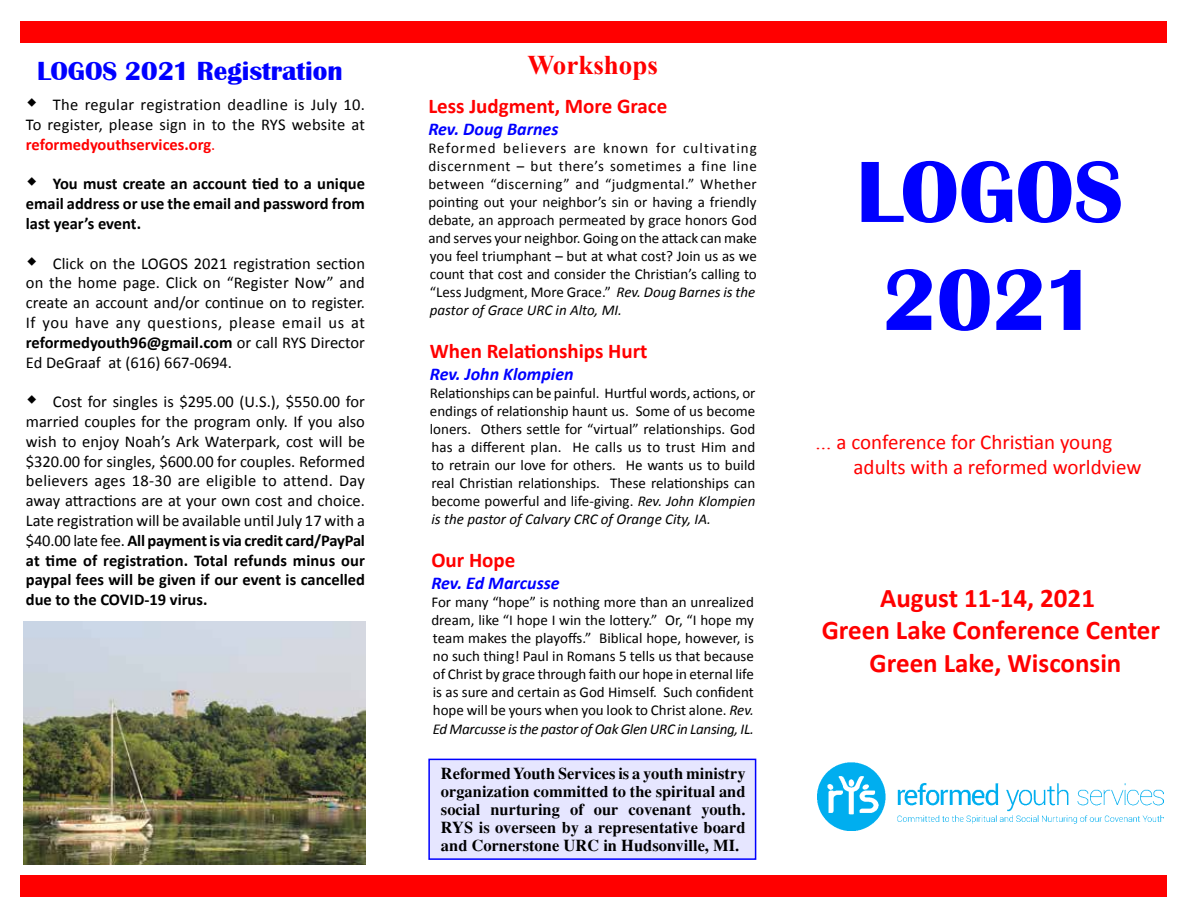
<style>
.page{position:relative;width:1188px;height:918px;background:#fff}
.page>*{position:absolute;margin:0;border:0;box-sizing:border-box;transform-origin:0 0}
.t1{font:700 90px/108px "Britannic Becker";color:#00f}
.t2{font:700 27px/32.4px "Calibri";color:#f00;text-align:center}
.t3{font:700 27px "Britannic Becker";color:#00f}
.t4{font:700 27px "Times New Roman";color:#f00}
.t5{font:21px/25.2px "Calibri";color:#f00}
.t6{font:700 21px "Calibri";color:#f00}
.t7{font:italic 700 18px "Calibri";color:#00f}
.t8{font:16.5px/19.8px "Calibri";letter-spacing:.005em;color:#000;text-align:justify}
.t9{font:700 16.5px/18px "Times";color:#000;text-align:justify}
.t10{font:700 16.5px/19.8px "Calibri";color:#000;text-align:justify}
.t11{font:15px/18px "Calibri";color:#000;text-align:justify}
.t12{font:italic 15px "Calibri";letter-spacing:-.02em;color:#000}
.s1{font-weight:700;color:#f00}
.s2{color:#f00}
.s3{font-weight:700}
.s4{font-style:italic}
.s5{font-family:"Times New Roman"}
</style>
<div class="page">
<img style="left:24px;top:621px;width:341px;height:244px">
<div style="left:20px;top:22px;width:1147px;height:21px;background:#f00"></div>
<div style="left:20px;top:875px;width:1147px;height:21px;background:#f00"></div>
<img style="left:818px;top:762px;width:346px;height:69px">
<div style="left:428px;top:759px;width:328px;height:101px;background:#e6e6ff;border:2px solid #00f"></div>
<h2 class="t3" style="left:37px;top:55px;width:307px">LOGOS 2021 Registration</h2>
<p class="t8" style="left:26px;top:94px;width:341px;text-indent:27px">The regular registration deadline is July 10.<br>To register, please sign in to the RYS website at <span class="s1">reformedyouthservices.org</span><span class="s2">.</span></p>
<p class="t10" style="left:26px;top:173px;width:341px;text-indent:27px">You must create an account tied to a unique email address or use the email and password from last year’s event.</p>
<p class="t8" style="left:26px;top:253px;width:341px;text-indent:27px">Click on the LOGOS 2021 registration section on the home page. Click on “Register Now” and create an account and/or continue on to register.<br>If you have any questions, please email us at <span class="s3">reformedyouth96@gmail.com</span> or call RYS Director Ed DeGraaf at (616) 667-0694.</p>
<p class="t8" style="left:26px;top:391px;width:341px;text-indent:27px">Cost for singles is $295.00 (U.S.), $550.00 for married couples for the program only. If you also wish to enjoy Noah’s Ark Waterpark, cost will be $320.00 for singles, $600.00 for couples. Reformed believers ages 18-30 are eligible to attend. Day away attractions are at your own cost and choice.<br>Late registration will be available until July 17 with a $40.00 late fee. <span class="s3">All payment is via credit card/PayPal at time of registration. Total refunds minus our paypal fees will be given if our event is cancelled due to the COVID-19 virus.</span></p>
<h2 class="t4" style="left:527px;top:49px;width:132px">Workshops</h2>
<h3 class="t6" style="left:428px;top:93px;width:240px">Less Judgment, More Grace</h3>
<p class="t7" style="left:428px;top:118px;width:132px">Rev. Doug Barnes</p>
<p class="t11" style="left:428px;top:138px;width:330px">Reformed believers are known for cultivating discernment – but there’s sometimes a fine line between “discerning” and “judgmental.” Whether pointing out your neighbor’s sin or having a friendly debate, an approach permeated by grace honors God and serves your neighbor. Going on the attack can make you feel triumphant – but at what cost? Join us as we count that cost and consider the Christian’s calling to “Less Judgment, More Grace.” <span class="s4">Rev. Doug Barnes is the pastor of Grace URC in Alto, MI.</span></p>
<h3 class="t6" style="left:430px;top:338px;width:219px">When Relationships Hurt</h3>
<p class="t7" style="left:430px;top:363px;width:145px">Rev. John Klompien</p>
<p class="t11" style="left:430px;top:383px;width:327px">Relationships can be painful. Hurtful words, actions, or endings of relationship haunt us. Some of us become loners. Others settle for “virtual” relationships. God has a different plan. He calls us to trust Him and to retrain our love for others. He wants us to build real Christian relationships. These relationships can become powerful and life-giving. <span class="s4">Rev. John Klompien is the pastor of Calvary CRC of Orange City, IA.</span></p>
<h3 class="t6" style="left:431px;top:547px;width:86px">Our Hope</h3>
<p class="t7" style="left:431px;top:571px;width:130px">Rev. Ed Marcusse</p>
<p class="t11" style="left:431px;top:592px;width:324px">For many “hope” is nothing more than an unrealized dream, like “I hope I win the lottery.” Or, “I hope my team makes the playoffs.” Biblical hope, however, is no such thing! Paul in Romans 5 tells us that because of Christ by grace through faith our hope in eternal life is as sure and certain as God Himself. Such confident hope will be yours when you look to Christ alone. <span class="s4">Rev.</span></p>
<p class="t12" style="left:433px;top:720px;width:322px">Ed Marcusse is the pastor of Oak Glen URC in Lansing, IL.</p>
<p class="t9" style="left:441px;top:764px;width:306px">Reformed Youth Services is a youth ministry organization committed to the spiritual and social nurturing of our covenant youth.<br>RYS is overseen by a representative board and Cornerstone URC in Hudsonville, MI.</p>
<h1 class="t1" style="left:856px;top:139px;width:268px">LOGOS<br>2021</h1>
<h3 class="t5" style="left:854px;top:428px;width:289px;text-indent:-38px"><span class="s5">...</span> a conference for Christian young adults with a reformed worldview</h3>
<h2 class="t2" style="left:822px;top:581px;width:340px">August 11-14, 2021<br>Green Lake Conference Center<br>Green Lake, Wisconsin</h2>
</div>
